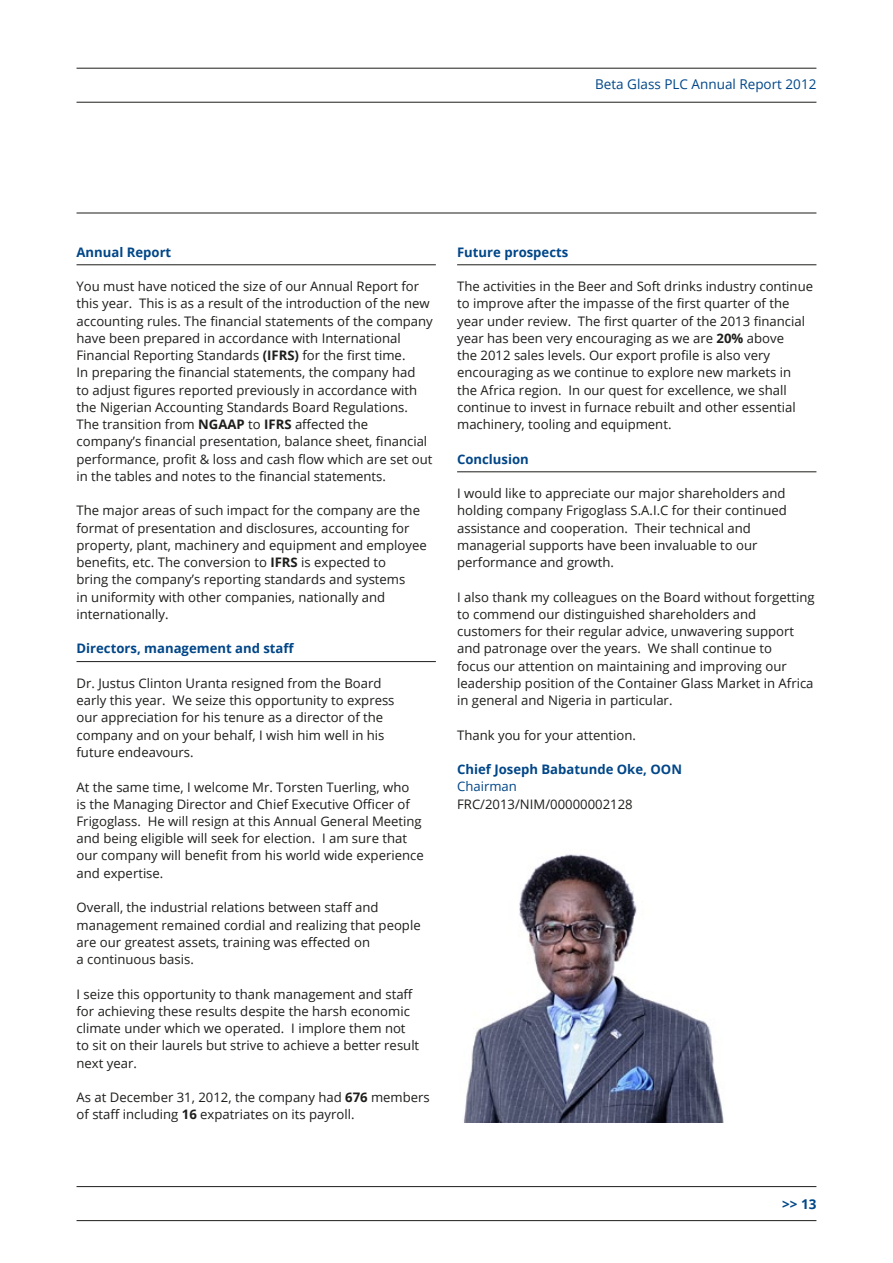
<style>
.page{position:relative;width:893px;height:1263px;background:#fff}
.page>*{position:absolute;margin:0;border:0;box-sizing:border-box;transform-origin:0 0}
.t1{font:13.5px "Open Sans";color:#004688}
.t2{font:700 13.5px "Open Sans";color:#004688}
.t3{font:13.2px/17.2px "Open Sans";color:#1d1d1b}
.t4{font:700 13.2px "Open Sans";color:#004688}
.t5{font:13.2px "Open Sans";color:#004688}
.s1{font-weight:700}
</style>
<div class="page">
<hr style="left:77px;top:265px;width:359px;height:1px;background:#1d1d1b">
<hr style="left:77px;top:661px;width:359px;height:1px;background:#1d1d1b">
<hr style="left:457px;top:265px;width:359px;height:1px;background:#1d1d1b">
<hr style="left:457px;top:472px;width:359px;height:1px;background:#1d1d1b">
<hr style="left:77px;top:1220px;width:739px;height:1px;background:#1d1d1b">
<hr style="left:77px;top:1186px;width:739px;height:1px;background:#1d1d1b">
<hr style="left:77px;top:102px;width:739px;height:1px;background:#1d1d1b">
<hr style="left:77px;top:68px;width:739px;height:1px;background:#1d1d1b">
<hr style="left:77px;top:213px;width:739px;height:1px;background:#1d1d1b">
<img style="left:464px;top:854px;width:260px;height:269px">
<p class="t1" style="left:595px;top:75px;width:223px">Beta Glass PLC Annual Report 2012</p>
<p class="t4" style="left:77px;top:243px;width:96px">Annual Report</p>
<p class="t3" style="left:77px;top:277px;width:358px">You must have noticed the size of our Annual Report for this year. This is as a result of the introduction of the new accounting rules. The financial statements of the company have been prepared in accordance with International Financial Reporting Standards <span class="s1">(IFRS)</span> for the first time.<br>In preparing the financial statements, the company had<br>to adjust figures reported previously in accordance with the Nigerian Accounting Standards Board Regulations.<br>The transition from <span class="s1">NGAAP</span> to <span class="s1">IFRS</span> affected the company’s financial presentation, balance sheet, financial performance, profit &amp; loss and cash flow which are set out in the tables and notes to the financial statements.</p>
<p class="t3" style="left:77px;top:502px;width:352px">The major areas of such impact for the company are the format of presentation and disclosures, accounting for property, plant, machinery and equipment and employee benefits, etc. The conversion to <span class="s1">IFRS</span> is expected to<br>bring the company’s reporting standards and systems<br>in uniformity with other companies, nationally and internationally.</p>
<p class="t4" style="left:77px;top:639px;width:219px">Directors, management and staff</p>
<p class="t3" style="left:77px;top:674px;width:320px">Dr. Justus Clinton Uranta resigned from the Board early this year. We seize this opportunity to express our appreciation for his tenure as a director of the company and on your behalf, I wish him well in his future endeavours.</p>
<p class="t3" style="left:77px;top:778px;width:349px">At the same time, I welcome Mr. Torsten Tuerling, who<br>is the Managing Director and Chief Executive Officer of Frigoglass. He will resign at this Annual General Meeting and being eligible will seek for election. I am sure that our company will benefit from his world wide experience and expertise.</p>
<p class="t3" style="left:77px;top:898px;width:346px">Overall, the industrial relations between staff and management remained cordial and realizing that people are our greatest assets, training was effected on<br>a continuous basis.</p>
<p class="t3" style="left:77px;top:985px;width:344px">I seize this opportunity to thank management and staff for achieving these results despite the harsh economic climate under which we operated. I implore them not to sit on their laurels but strive to achieve a better result next year.</p>
<p class="t3" style="left:77px;top:1088px;width:355px">As at December 31, 2012, the company had <span class="s1">676</span> members of staff including <span class="s1">16</span> expatriates on its payroll.</p>
<p class="t4" style="left:457px;top:243px;width:113px">Future prospects</p>
<p class="t3" style="left:457px;top:277px;width:357px">The activities in the Beer and Soft drinks industry continue to improve after the impasse of the first quarter of the year under review. The first quarter of the 2013 financial year has been very encouraging as we are <span class="s1">20%</span> above<br>the 2012 sales levels. Our export profile is also very encouraging as we continue to explore new markets in the Africa region. In our quest for excellence, we shall continue to invest in furnace rebuilt and other essential machinery, tooling and equipment.</p>
<p class="t4" style="left:457px;top:450px;width:73px">Conclusion</p>
<p class="t3" style="left:457px;top:484px;width:331px">I would like to appreciate our major shareholders and holding company Frigoglass S.A.I.C for their continued assistance and cooperation. Their technical and managerial supports have been invaluable to our performance and growth.</p>
<p class="t3" style="left:457px;top:588px;width:359px">I also thank my colleagues on the Board without forgetting to commend our distinguished shareholders and customers for their regular advice, unwavering support and patronage over the years. We shall continue to<br>focus our attention on maintaining and improving our leadership position of the Container Glass Market in Africa in general and Nigeria in particular.</p>
<p class="t3" style="left:457px;top:726px;width:180px">Thank you for your attention.</p>
<p class="t4" style="left:457px;top:760px;width:226px">Chief Joseph Babatunde Oke, OON</p>
<p class="t5" style="left:457px;top:778px;width:61px">Chairman</p>
<p class="t3" style="left:457px;top:795px;width:177px">FRC/2013/NIM/00000002128</p>
<p class="t2" style="left:782px;top:1194px;width:36px">&gt;&gt; 13</p>
</div>
